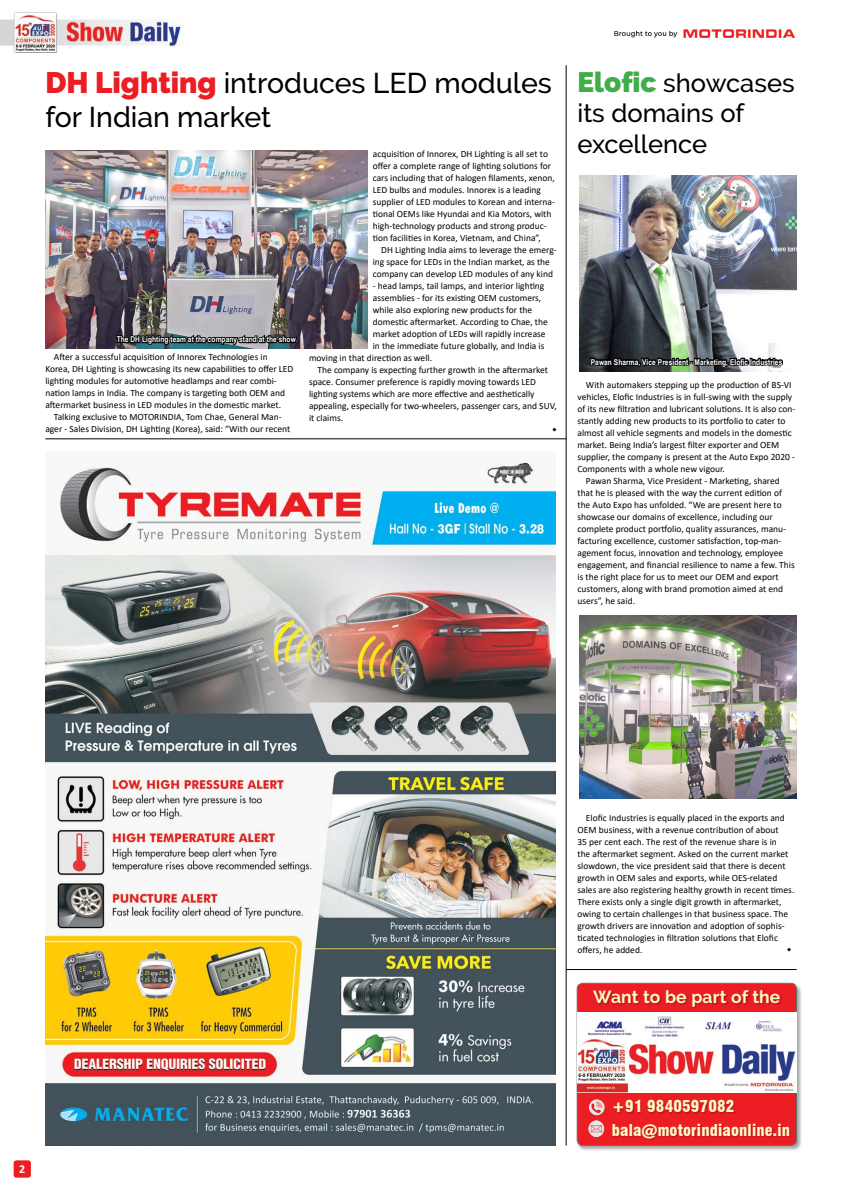
<style>
.page{position:relative;width:842px;height:1191px;background:#fff}
.page>*{position:absolute;margin:0;border:0;box-sizing:border-box;transform-origin:0 0}
.t1{font:500 28.5px/34.2px "Raleway";color:#000}
.t2{font:500 25.5px/30.6px "Raleway";color:#000}
.t3{font:700 17.5px "Raleway";letter-spacing:.01em;color:#fffac2}
.t4{font:900 condensed 16px/23.5px "Swiss 721 BT";letter-spacing:.01em;color:#fffac2}
.t5{font:700 12px "Calibri";color:#fff}
.t6{font:9.5px/12px "Calibri";color:#000}
.t7{font:700 8px "Arial Narrow";letter-spacing:.01em;color:#fff}
.s1{font-weight:900;font-size:29.5px;color:#ed1d24}
.s2{font-weight:900;font-size:28px;color:#41ad49}
</style>
<div class="page">
<hr style="left:45px;top:438px;width:521px;height:1px;background:#000">
<img style="left:0;top:12px;width:181px;height:40px">
<div style="left:14px;top:1160px;width:17px;height:17px;background:#ed1d24;border-radius:3px"></div>
<hr style="left:566px;top:65px;width:1px;height:1080px;background:#000">
<img style="left:614px;top:29px;width:182px;height:10px">
<img style="left:45px;top:462px;width:510px;height:683px">
<div style="left:577px;top:982px;width:225px;height:169px;background:#000;opacity:.35"></div>
<div style="left:577px;top:983px;width:219px;height:162px;background:#ed1d24;border-radius:6px"></div>
<div style="left:577px;top:983px;width:220px;height:162px;border:1px solid #6d6e71;border-radius:6px"></div>
<div style="left:593px;top:989px;width:189px;height:20px;background:#000;opacity:.25"></div>
<div style="left:612px;top:1100px;width:179px;height:40px;background:#000;opacity:.2"></div>
<img style="left:577px;top:1013px;width:219px;height:79px">
<img style="left:588px;top:1099px;width:17px;height:17px">
<img style="left:588px;top:1120px;width:17px;height:18px">
<hr style="left:566px;top:969px;width:231px;height:1px;background:#000">
<img style="left:579px;top:176px;width:217px;height:196px">
<img style="left:579px;top:615px;width:218px;height:183px">
<svg style="left:589px;top:340px;width:196px;height:32px"></svg>
<img style="left:45px;top:150px;width:322px;height:199px">
<svg style="left:115px;top:330px;width:183px;height:19px"></svg>
<h1 class="t1" style="left:45px;top:66px;width:508px"><span class="s1">DH Lighting</span> introduces LED modules for Indian market</h1>
<p class="t7" style="left:117px;top:333px;width:181px">The DH Lighting team at the company stand at the show</p>
<p class="t6" style="left:45px;top:350px;width:250px;text-indent:9px">After a successful acquisition of Innorex Technologies in Korea, DH Lighting is showcasing its new capabilities to offer LED lighting modules for automotive headlamps and rear combi&shy;nation lamps in India. The company is targeting both OEM and aftermarket business in LED modules in the domestic market.</p>
<p class="t6" style="left:45px;top:410px;width:246px;text-align:center">Talking exclusive to MOTORINDIA, Tom Chae, General Man&shy;ager - Sales Division, DH Lighting (Korea), said: “With our recent</p>
<p class="t6" style="left:373px;top:148px;width:184px">acquisition of Innorex, DH Lighting is all set to offer a complete range of lighting solutions for cars including that of halogen filaments, xenon, LED bulbs and modules. Innorex is a leading supplier of LED modules to Korean and interna&shy;tional OEMs like Hyundai and Kia Motors, with high-technology products and strong produc&shy;tion facilities in Korea, Vietnam, and China”,</p>
<p class="t6" style="left:373px;top:244px;width:185px;text-indent:9px">DH Lighting India aims to leverage the emerg&shy;ing space for LEDs in the Indian market, as the company can develop LED modules of any kind</p>
<p class="t6" style="left:373px;top:280px;width:173px">- head lamps, tail lamps, and interior lighting</p>
<p class="t6" style="left:373px;top:292px;width:170px">assemblies - for its existing OEM customers,</p>
<p class="t6" style="left:373px;top:304px;width:161px">while also exploring new products for the</p>
<p class="t6" style="left:373px;top:316px;width:176px">domestic aftermarket. According to Chae, the</p>
<p class="t6" style="left:373px;top:328px;width:174px">market adoption of LEDs will rapidly increase</p>
<p class="t6" style="left:373px;top:340px;width:173px">in the immediate future globally, and India is</p>
<p class="t6" style="left:309px;top:352px;width:125px">moving in that direction as well.</p>
<p class="t6" style="left:317px;top:364px;width:232px">The company is expecting further growth in the aftermarket</p>
<p class="t6" style="left:309px;top:376px;width:229px">space. Consumer preference is rapidly moving towards LED</p>
<p class="t6" style="left:309px;top:388px;width:227px">lighting systems which are more effective and aesthetically</p>
<p class="t6" style="left:309px;top:400px;width:249px">appealing, especially for two-wheelers, passenger cars, and SUV,</p>
<p class="t6" style="left:309px;top:412px;width:36px">it claims.</p>
<h2 class="t2" style="left:577px;top:67px;width:219px"><span class="s2">Elofic</span> showcases its domains of excellence</h2>
<p class="t7" style="left:591px;top:356px;width:193px">Pawan Sharma, Vice President - Marketing, Elofic Industries</p>
<p class="t6" style="left:586px;top:379px;width:207px">With automakers stepping up the production of BS-VI</p>
<p class="t6" style="left:577px;top:391px;width:216px">vehicles, Elofic Industries is in full-swing with the supply</p>
<p class="t6" style="left:577px;top:403px;width:220px">of its new filtration and lubricant solutions. It is also con-</p>
<p class="t6" style="left:577px;top:415px;width:210px">stantly adding new products to its portfolio to cater to</p>
<p class="t6" style="left:577px;top:427px;width:216px">almost all vehicle segments and models in the domestic</p>
<p class="t6" style="left:577px;top:439px;width:203px">market. Being India’s largest filter exporter and OEM</p>
<p class="t6" style="left:577px;top:451px;width:219px">supplier, the company is present at the Auto Expo 2020 -</p>
<p class="t6" style="left:577px;top:463px;width:149px">Components with a whole new vigour.</p>
<p class="t6" style="left:586px;top:475px;width:195px">Pawan Sharma, Vice President - Marketing, shared</p>
<p class="t6" style="left:577px;top:487px;width:206px">that he is pleased with the way the current edition of</p>
<p class="t6" style="left:577px;top:499px;width:206px">the Auto Expo has unfolded. “We are present here to</p>
<p class="t6" style="left:577px;top:511px;width:197px">showcase our domains of excellence, including our</p>
<p class="t6" style="left:577px;top:523px;width:210px">complete product portfolio, quality assurances, manu-</p>
<p class="t6" style="left:577px;top:535px;width:205px">facturing excellence, customer satisfaction, top-man-</p>
<p class="t6" style="left:577px;top:547px;width:207px">agement focus, innovation and technology, employee</p>
<p class="t6" style="left:577px;top:559px;width:219px">engagement, and financial resilience to name a few. This</p>
<p class="t6" style="left:577px;top:571px;width:203px">is the right place for us to meet our OEM and export</p>
<p class="t6" style="left:577px;top:583px;width:207px">customers, along with brand promotion aimed at end</p>
<p class="t6" style="left:577px;top:595px;width:59px">users”, he said.</p>
<p class="t5" style="left:19px;top:1160px;width:8px">2</p>
<p class="t6" style="left:577px;top:811px;width:218px;text-indent:9px">Elofic Industries is equally placed in the exports and OEM business, with a revenue contribution of about<br>35 per cent each. The rest of the revenue share is in<br>the aftermarket segment. Asked on the current market slowdown, the vice president said that there is decent growth in OEM sales and exports, while OES-related sales are also registering healthy growth in recent times.<br>There exists only a single digit growth in aftermarket, owing to certain challenges in that business space. The growth drivers are innovation and adoption of sophis&shy;ticated technologies in filtration solutions that Elofic offers, he added.</p>
<h3 class="t3" style="left:593px;top:987px;width:189px">Want to be part of the</h3>
<h3 class="t4" style="left:612px;top:1094px;width:180px">+91 9840597082 bala@motorindiaonline.in</h3>
</div>
